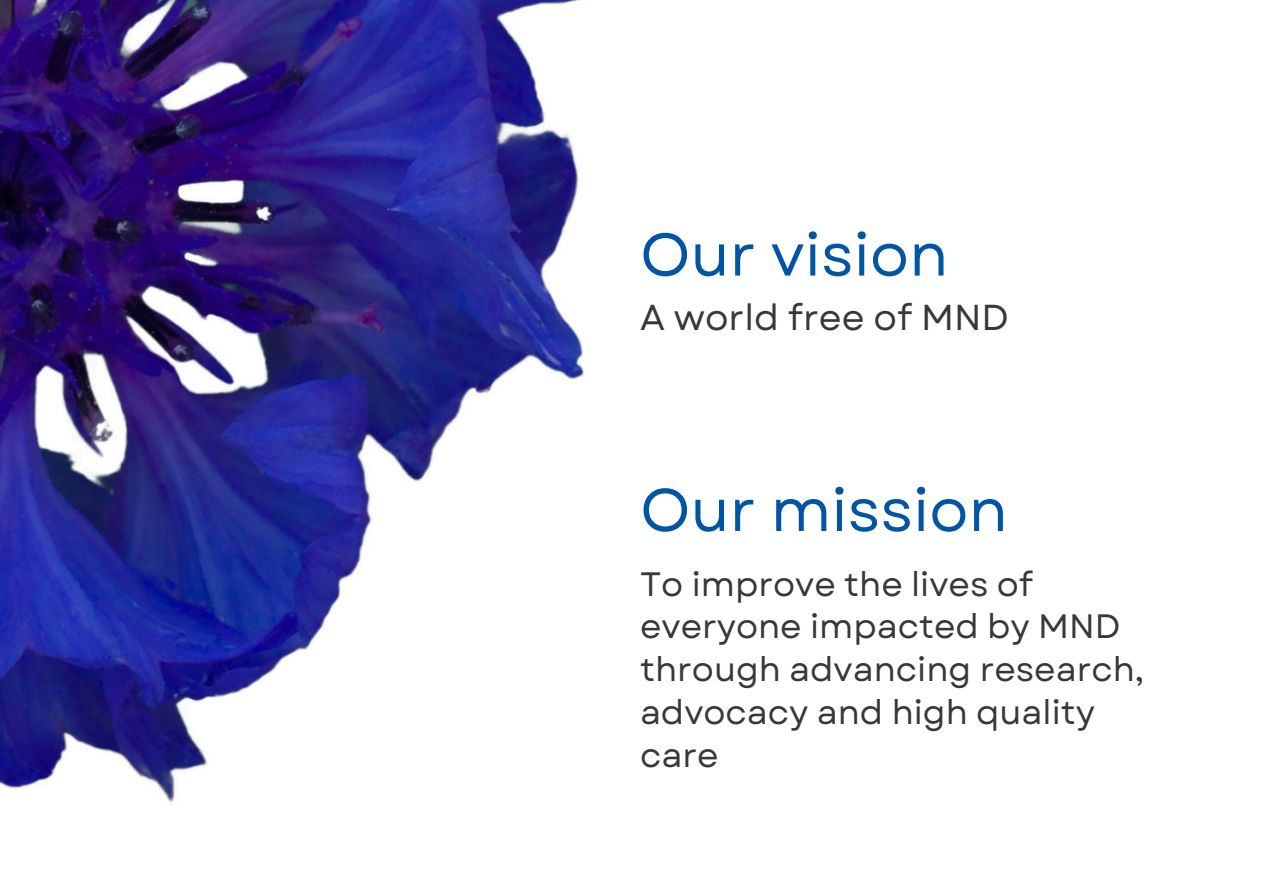
<style>
.page{position:relative;width:1263px;height:894px;background:#fff}
.page>*{position:absolute;margin:0;border:0;box-sizing:border-box;transform-origin:0 0}
.t1{font:60px "Garet";color:#0055a4}
.t2{font:36px "Garet";color:#383838}
.t3{font:33.75px/42.8px "Garet";color:#383838}
</style>
<div class="page">
<img style="left:0;top:0;width:584px;height:802px">
<h1 class="t1" style="left:640px;top:211px;width:310px">Our vision</h1>
<p class="t2" style="left:640px;top:291px;width:370px">A world free of MND</p>
<h1 class="t1" style="left:640px;top:466px;width:369px">Our mission</h1>
<p class="t3" style="left:640px;top:562px;width:506px">To improve the lives of everyone impacted by MND through advancing research, advocacy and high quality care</p>
</div>
